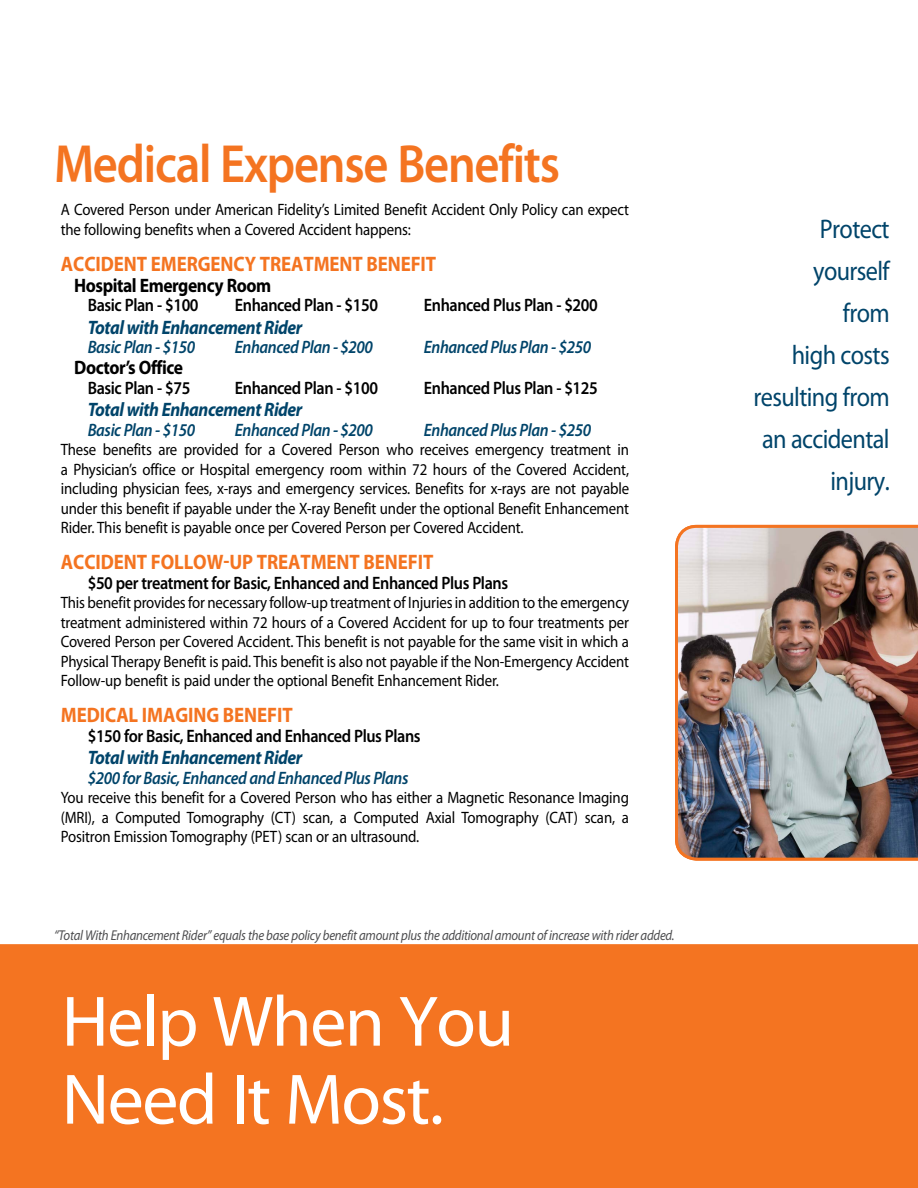
<style>
.page{position:relative;width:918px;height:1188px;background:#fff}
.page>*{position:absolute;margin:0;border:0;box-sizing:border-box;transform-origin:0 0}
.t1{font:72px/78px "Myriad Pro";letter-spacing:-.02em;color:#fff}
.t2{font:600 54px "Myriad Pro";letter-spacing:-.025em;color:#f47421;scale:.9 1}
.t3{font:27px/42px "Myriad Pro";letter-spacing:-.025em;color:#00446a;text-align:right;scale:.9 1}
.t4{font:700 21px "Myriad Pro";letter-spacing:-.005em;color:#f47421;scale:.9 1}
.t5{font:italic 700 19.5px "Myriad Pro";letter-spacing:-.025em;color:#00446a;scale:.9 1}
.t6{font:700 19.5px "Myriad Pro";letter-spacing:-.025em;color:#000;scale:.9 1}
.t7{font:600 18px "Myriad Pro";letter-spacing:-.025em;color:#000;scale:.9 1}
.t8{font:italic 600 18px "Myriad Pro";letter-spacing:-.025em;color:#00446a;scale:.9 1}
.t9{font:16.5px/19.5px "Myriad Pro";letter-spacing:-.01em;color:#000;text-align:justify;scale:.9 1}
.t10{font:italic 14.25px "Myriad Pro";letter-spacing:-.02em;color:#4d4d4f;scale:.9 1}
</style>
<div class="page">
<div style="left:0;top:944px;width:918px;height:244px;background:#f47421"></div>
<img style="left:675px;top:525px;width:243px;height:336px">
<h2 class="t2" style="left:54px;top:130px;width:564px">Medical Expense Benefits</h2>
<p class="t9" style="left:61px;top:200px;width:633px">A Covered Person under American Fidelity’s Limited Benefit Accident Only Policy can expect the following benefits when a Covered Accident happens:</p>
<p class="t4" style="left:61px;top:250px;width:419px">ACCIDENT EMERGENCY TREATMENT BENEFIT</p>
<p class="t6" style="left:74px;top:272px;width:220px">HOSPITAL EMERGENCY ROOM</p>
<p class="t7" style="left:88px;top:294px;width:125px">Basic Plan - $100</p>
<p class="t7" style="left:235px;top:294px;width:161px">Enhanced Plan - $150</p>
<p class="t7" style="left:424px;top:294px;width:195px">Enhanced Plus Plan - $200</p>
<p class="t5" style="left:88px;top:315px;width:240px">Total with Enhancement Rider</p>
<p class="t8" style="left:88px;top:336px;width:121px">Basic Plan - $150</p>
<p class="t8" style="left:235px;top:336px;width:155px">Enhanced Plan - $200</p>
<p class="t8" style="left:424px;top:336px;width:187px">Enhanced Plus Plan - $250</p>
<p class="t6" style="left:74px;top:355px;width:122px">DOCTOR’S OFFICE</p>
<p class="t7" style="left:88px;top:376px;width:116px">Basic Plan - $75</p>
<p class="t7" style="left:235px;top:376px;width:161px">Enhanced Plan - $100</p>
<p class="t7" style="left:424px;top:376px;width:195px">Enhanced Plus Plan - $125</p>
<p class="t5" style="left:88px;top:397px;width:240px">Total with Enhancement Rider</p>
<p class="t8" style="left:88px;top:418px;width:121px">Basic Plan - $150</p>
<p class="t8" style="left:235px;top:418px;width:155px">Enhanced Plan - $200</p>
<p class="t8" style="left:424px;top:418px;width:187px">Enhanced Plus Plan - $250</p>
<p class="t9" style="left:61px;top:440px;width:633px">These benefits are provided for a Covered Person who receives emergency treatment in a Physician’s office or Hospital emergency room within 72 hours of the Covered Accident, including physician fees, x-rays and emergency services. Benefits for x-rays are not payable under this benefit if payable under the X-ray Benefit under the optional Benefit Enhancement Rider. This benefit is payable once per Covered Person per Covered Accident.</p>
<p class="t4" style="left:61px;top:548px;width:415px">ACCIDENT FOLLOW-UP TREATMENT BENEFIT</p>
<p class="t7" style="left:88px;top:571px;width:469px">$50 per treatment for Basic, Enhanced and Enhanced Plus Plans</p>
<p class="t9" style="left:61px;top:593px;width:633px">This benefit provides for necessary follow-up treatment of Injuries in addition to the emergency treatment administered within 72 hours of a Covered Accident for up to four treatments per Covered Person per Covered Accident. This benefit is not payable for the same visit in which a Physical Therapy Benefit is paid. This benefit is also not payable if the Non-Emergency Accident Follow-up benefit is paid under the optional Benefit Enhancement Rider.</p>
<p class="t4" style="left:61px;top:701px;width:259px">MEDICAL IMAGING BENEFIT</p>
<p class="t7" style="left:88px;top:724px;width:371px">$150 for Basic, Enhanced and Enhanced Plus Plans</p>
<p class="t5" style="left:88px;top:745px;width:240px">Total with Enhancement Rider</p>
<p class="t8" style="left:88px;top:766px;width:358px">$200 for Basic, Enhanced and Enhanced Plus Plans</p>
<p class="t9" style="left:61px;top:788px;width:633px">You receive this benefit for a Covered Person who has either a Magnetic Resonance Imaging (MRI), a Computed Tomography (CT) scan, a Computed Axial Tomography (CAT) scan, a Positron Emission Tomography (PET) scan or an ultrasound.</p>
<p class="t10" style="left:54px;top:926px;width:691px">“Total With Enhancement Rider” equals the base policy benefit amount plus the additional amount of increase with rider added.</p>
<h1 class="t1" style="left:62px;top:981px;width:454px">Help When You<br>Need It Most.</h1>
<h3 class="t3" style="left:754px;top:207px;width:153px">Protect yourself<br>from<br>high costs resulting from an accidental injury.</h3>
</div>
